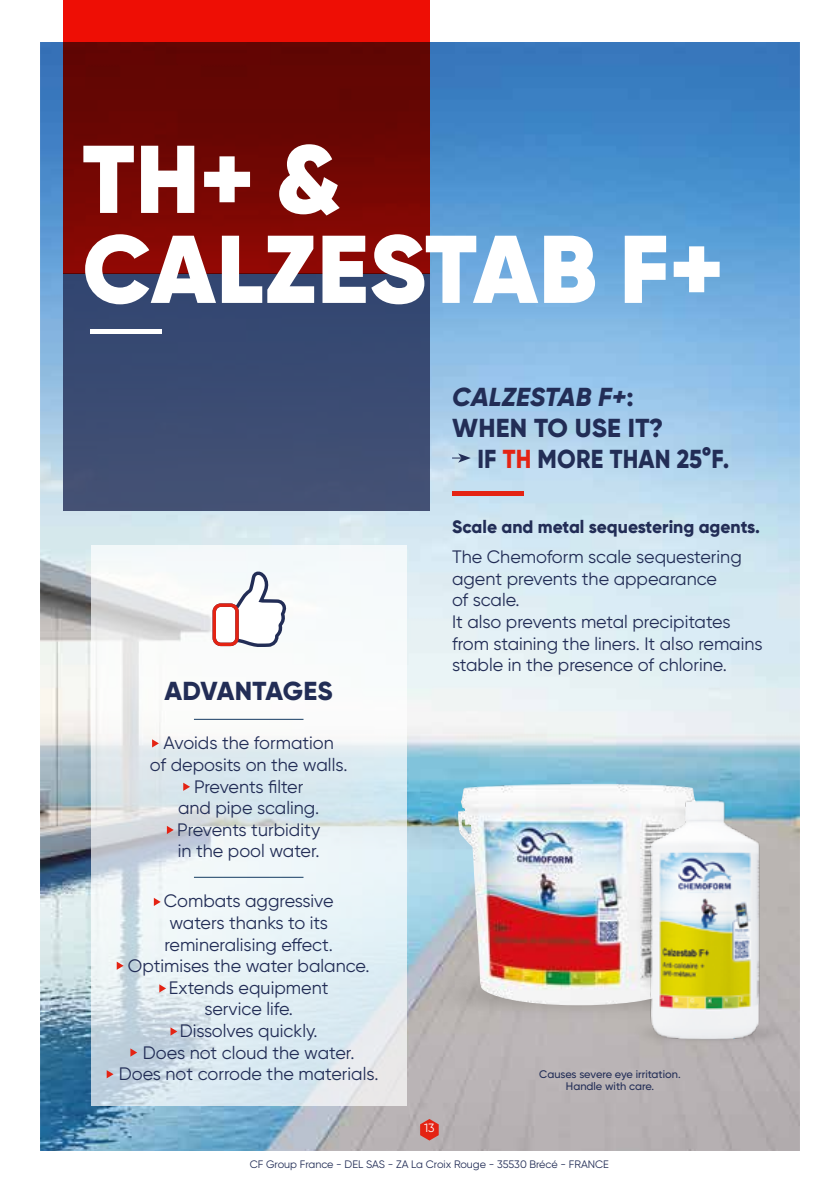
<style>
.page{position:relative;width:840px;height:1191px;background:#fff}
.page>*{position:absolute;margin:0;border:0;box-sizing:border-box;transform-origin:0 0}
.t1{font:900 96px/90px "Gilroy";letter-spacing:.01em;color:#fff}
.t2{font:800 26px "Gilroy";letter-spacing:.01em;color:#222d56}
.t3{font:800 26px "Gilroy";letter-spacing:.01em;color:#222d56;scale:.91 1}
.t4{font:italic 800 26px "Gilroy";letter-spacing:.01em;color:#222d56}
.t5{font:18px/21.6px "Gilroy";color:#222d56;text-align:center}
.t6{font:800 18px "Gilroy";color:#222d56}
.t7{font:12px "Gilroy";color:#fff}
.t8{font:500 11px/12px "Gilroy";color:#222d56;text-align:center}
.t9{font:10.8px "Gilroy";color:#222d56}
.s1{font-style:normal}
.s2{color:#e42313}
</style>
<div class="page">
<img style="left:41px;top:43px;width:757px;height:1107px">
<img style="left:432px;top:963px;width:197px;height:60px">
<img style="left:458px;top:783px;width:239px;height:222px">
<img style="left:628px;top:1017px;width:160px;height:31px">
<img style="left:629px;top:793px;width:149px;height:251px">
<svg style="left:420px;top:1119px;width:18px;height:21px"></svg>
<svg style="left:91px;top:546px;width:315px;height:560px"></svg>
<hr style="left:194px;top:719px;width:109px;height:1px;background:#143b61">
<svg style="left:211px;top:569px;width:77px;height:80px"></svg>
<div style="left:212px;top:603px;width:26px;height:43px;border:3px solid #e42313;border-radius:7px"></div>
<svg style="left:452px;top:453px;width:18px;height:9px"></svg>
<div style="left:452px;top:491px;width:71px;height:5px;background:#e42313"></div>
<div style="left:63px;top:274px;width:366px;height:237px;background:#3a4b72"></div>
<svg style="left:63px;top:0;width:366px;height:274px;background:#850703"></svg>
<hr style="left:91px;top:329px;width:71px;height:4px;background:#fff">
<svg style="left:167px;top:826px;width:7px;height:8px"></svg>
<hr style="left:194px;top:876px;width:109px;height:1px;background:#143b61">
<svg style="left:152px;top:739px;width:7px;height:8px"></svg>
<svg style="left:183px;top:782px;width:7px;height:9px"></svg>
<svg style="left:154px;top:897px;width:6px;height:9px"></svg>
<svg style="left:117px;top:961px;width:6px;height:8px"></svg>
<svg style="left:159px;top:984px;width:7px;height:8px"></svg>
<svg style="left:170px;top:1027px;width:7px;height:8px"></svg>
<svg style="left:130px;top:1048px;width:7px;height:8px"></svg>
<svg style="left:107px;top:1070px;width:6px;height:8px"></svg>
<h1 class="t1" style="left:82px;top:134px;width:642px">TH+ &amp;<br>CALZESTAB F+</h1>
<h2 class="t4" style="left:452px;top:380px;width:183px">CALZESTAB F+<span class="s1">:</span></h2>
<h2 class="t2" style="left:452px;top:411px;width:212px">WHEN TO USE IT?</h2>
<h2 class="t3" style="left:477px;top:443px;width:278px">IF <span class="s2">TH</span> MORE THAN 25°F.</h2>
<h2 class="t2" style="left:164px;top:675px;width:170px">ADVANTAGES</h2>
<p class="t5" style="left:150px;top:732px;width:199px">Avoids the formation<br>of deposits on the walls.<br>Prevents filter<br>and pipe scaling.<br>Prevents turbidity<br>in the pool water.</p>
<p class="t5" style="left:119px;top:890px;width:261px">Combats aggressive<br>waters thanks to its remineralising effect.<br>Optimises the water balance.<br>Extends equipment<br>service life.<br>Dissolves quickly.<br>Does not cloud the water.<br>Does not corrode the materials.</p>
<p class="t6" style="left:452px;top:515px;width:309px">Scale and metal sequestering agents.</p>
<p class="t5" style="left:452px;top:546px;width:312px;text-align:left">The Chemoform scale sequestering agent prevents the appearance<br>of scale.<br>It also prevents metal precipitates from staining the liners. It also remains stable in the presence of chlorine.</p>
<p class="t7" style="left:424px;top:1120px;width:12px">13</p>
<p class="t8" style="left:539px;top:1068px;width:143px">Causes severe eye irritation.<br>Handle with care.</p>
<p class="t9" style="left:249px;top:1158px;width:360px">CF Group France - DEL SAS - ZA La Croix Rouge - 35530 Brécé - FRANCE</p>
</div>
